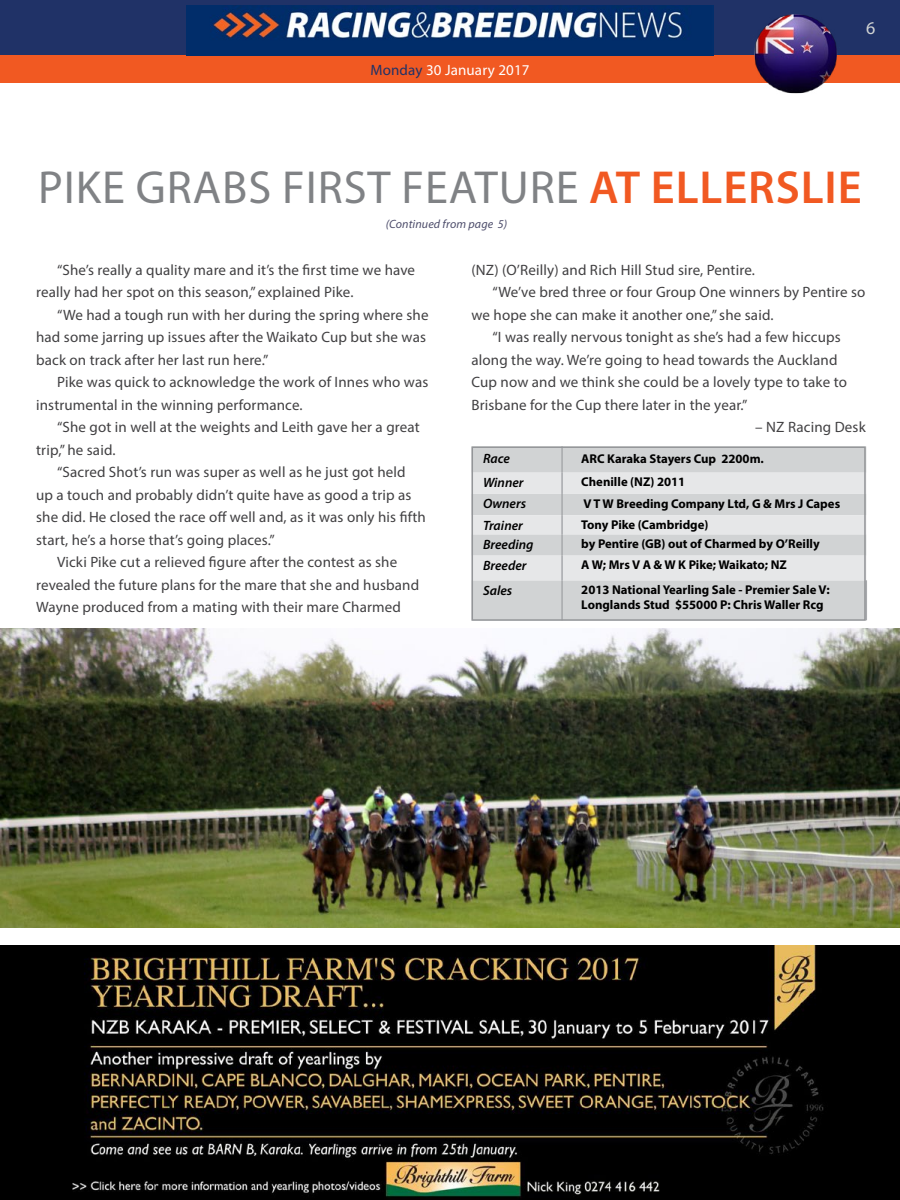
<style>
.page{position:relative;width:900px;height:1200px;background:#fff}
.page>*{position:absolute;margin:0;border:0;box-sizing:border-box;transform-origin:0 0}
.t1{font:46.5px "Myriad Pro";letter-spacing:.02em;color:#808285}
.t2{font:18px "Myriad Pro";color:#d1d4d4}
.t3{font:15px/22.5px "Myriad Pro";letter-spacing:.01em;color:#414042}
.t4{font:15px "Myriad Pro";letter-spacing:.01em;color:#fff}
.t5{font:italic 600 13.5px "Myriad Pro";color:#000}
.t6{font:700 12.75px/15.3px "Myriad Pro";color:#000}
.t7{font:italic 12px "Myriad Pro";letter-spacing:.01em;color:#4d4d6b}
.s1{color:#203267}
.s2{font-weight:600;color:#f15922}
</style>
<div class="page">
<div style="left:0;top:0;width:900px;height:64px;background:#203267"></div>
<div style="left:0;top:56px;width:900px;height:27px;background:#f15922"></div>
<img style="left:187px;top:5px;width:526px;height:50px">
<img style="left:752px;top:14px;width:88px;height:80px">
<div style="left:475px;top:449px;width:388px;height:169px;background:#d1d3d4"></div>
<hr style="left:561px;top:446px;width:2px;height:27px;background:#a7a9ac">
<svg style="left:475px;top:473px;width:388px;height:107px;background:#dddfe0"></svg>
<hr style="left:561px;top:534px;width:2px;height:22px;background:#a7a9ac">
<hr style="left:561px;top:556px;width:2px;height:24px;background:#a7a9ac">
<hr style="left:561px;top:580px;width:2px;height:40px;background:#a7a9ac">
<hr style="left:866px;top:580px;width:1px;height:40px;background:#a7a9ac">
<div style="left:472px;top:446px;width:394px;height:175px;border:2px solid #939598"></div>
<img style="left:0;top:946px;width:900px;height:254px">
<img style="left:0;top:628px;width:900px;height:299px">
<p class="t4" style="left:370px;top:61px;width:161px"><span class="s1">Monday</span> 30 January 2017</p>
<p class="t2" style="left:866px;top:17px;width:11px">6</p>
<h1 class="t1" style="left:38px;top:159px;width:820px">Pike grabs first feature <span class="s2">AT ELLERSLIE</span></h1>
<p class="t7" style="left:386px;top:216px;width:123px">(Continued from page 5)</p>
<p class="t3" style="left:36px;top:258px;width:381px;text-indent:21px">“She’s really a quality mare and it’s the first time we have really had her spot on this season,” explained Pike.</p>
<p class="t3" style="left:36px;top:303px;width:394px;text-indent:21px">“We had a tough run with her during the spring where she had some jarring up issues after the Waikato Cup but she was back on track after her last run here.”</p>
<p class="t3" style="left:36px;top:371px;width:394px;text-indent:21px">Pike was quick to acknowledge the work of I nnes who was instrumental in the winning performance.</p>
<p class="t3" style="left:36px;top:416px;width:385px;text-indent:21px">“She got in well at the weights and Leith gave her a great trip,” he said.</p>
<p class="t3" style="left:57px;top:461px;width:350px">“Sacred Shot’s run was super as well as he just got held</p>
<p class="t3" style="left:36px;top:483px;width:377px">up a touch and probably didn’t quite have as good a trip as</p>
<p class="t3" style="left:36px;top:506px;width:391px">she did. He closed the race off well and, as it was only his fifth</p>
<p class="t3" style="left:36px;top:528px;width:240px">start, he’s a horse that’s going places.”</p>
<p class="t3" style="left:57px;top:551px;width:342px">Vicki Pike cut a relieved figure after the contest as she</p>
<p class="t3" style="left:36px;top:573px;width:385px">revealed the future plans for the mare that she and husband</p>
<p class="t3" style="left:36px;top:596px;width:366px">Wayne produced from a mating with their mare Charmed</p>
<p class="t3" style="left:472px;top:258px;width:285px">(NZ) (O’Reilly) and Rich Hill Stud sire, Pentire.</p>
<p class="t3" style="left:493px;top:281px;width:374px">“We’ve bred three or four Group One winners by Pentire so</p>
<p class="t3" style="left:472px;top:303px;width:304px">we hope she can make it another one,” she said.</p>
<p class="t3" style="left:493px;top:326px;width:350px">“I was really nervous tonight as she’s had a few hiccups</p>
<p class="t3" style="left:472px;top:348px;width:367px">along the way. We’re going to head towards the Auckland</p>
<p class="t3" style="left:472px;top:371px;width:377px">Cup now and we think she could be a lovely type to take to</p>
<p class="t3" style="left:472px;top:393px;width:278px">Brisbane for the Cup there later in the year.”</p>
<p class="t3" style="left:755px;top:416px;width:112px">– NZ Racing Desk</p>
<p class="t5" style="left:483px;top:450px;width:28px">Race</p>
<p class="t6" style="left:581px;top:450px;width:184px">ARC Karaka Stayers Cup 2200m.</p>
<p class="t5" style="left:483px;top:474px;width:42px">Winner</p>
<p class="t6" style="left:581px;top:474px;width:106px">Chenille (NZ) 2011</p>
<p class="t5" style="left:483px;top:495px;width:45px">Owners</p>
<p class="t6" style="left:583px;top:495px;width:258px">V T W Breeding Company Ltd, G &amp; Mrs J Capes</p>
<p class="t5" style="left:483px;top:516px;width:41px">Trainer</p>
<p class="t6" style="left:581px;top:517px;width:129px">Tony Pike (Cambridge)</p>
<p class="t5" style="left:483px;top:536px;width:52px">Breeding</p>
<p class="t6" style="left:581px;top:536px;width:240px">by Pentire (GB) out of Charmed by O’Reilly</p>
<p class="t5" style="left:483px;top:557px;width:45px">Breeder</p>
<p class="t6" style="left:581px;top:557px;width:207px">A W; Mrs V A &amp; W K Pike; Waikato; NZ</p>
<p class="t5" style="left:483px;top:582px;width:31px">Sales</p>
<p class="t6" style="left:581px;top:582px;width:250px">2013 National Yearling Sale - Premier Sale V:<br>Longlands Stud $55000 P: Chris Waller Rcg</p>
</div>
